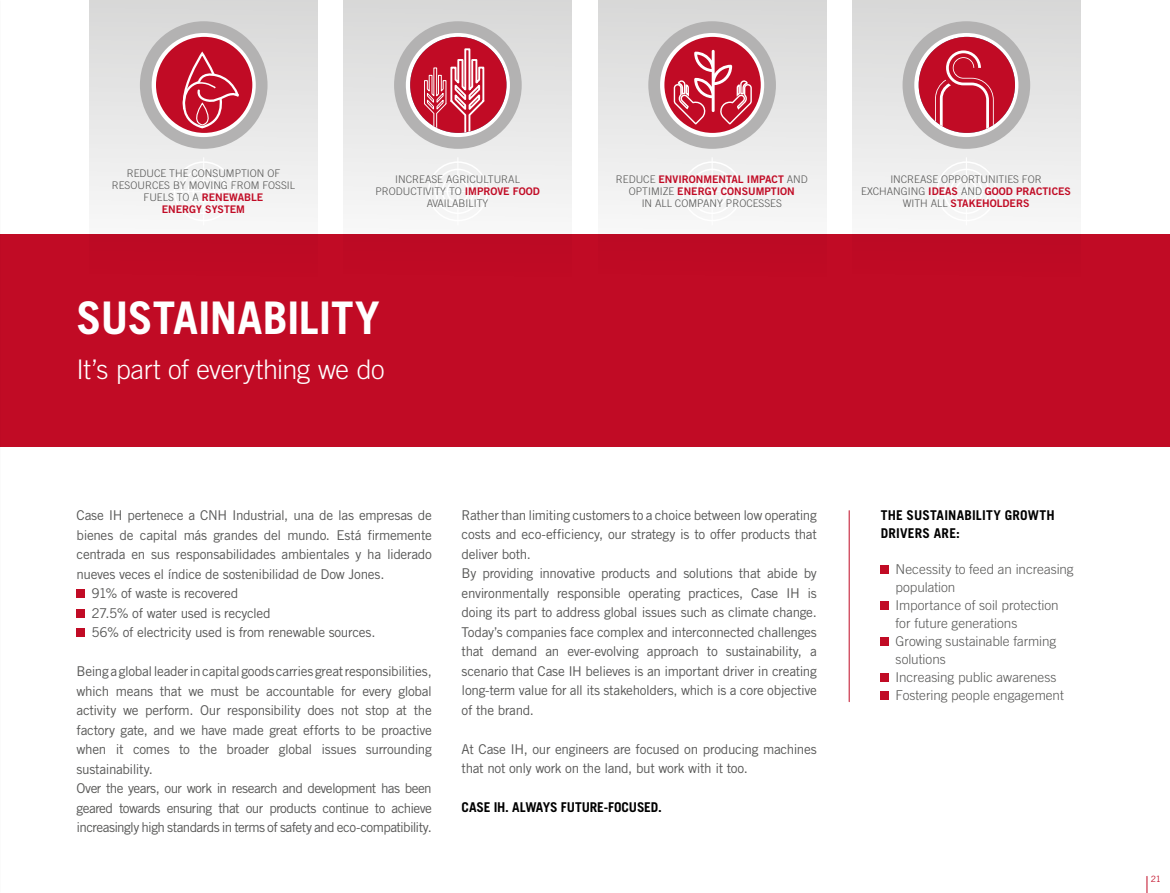
<style>
.page{position:relative;width:1170px;height:893px;background:#fff}
.page>*{position:absolute;margin:0;border:0;box-sizing:border-box;transform-origin:0 0}
.t1{font:700 45px "Trade Gothic LT Pro";letter-spacing:-.005em;color:#fff}
.t2{font:300 27px "Trade Gothic LT Pro";letter-spacing:-.02em;color:#fff}
.t3{font:13.5px/19.5px "Trade Gothic LT Pro";letter-spacing:-.025em;color:#575756}
.t4{font:300 13.5px/18px "Trade Gothic LT Pro";letter-spacing:-.005em;color:#575756}
.t5{font:700 13.5px/18px "Trade Gothic LT Pro";letter-spacing:.005em;color:#000}
.t6{font:300 10.5px/12px "Trade Gothic LT Pro";color:#575756;text-align:center}
.t7{font:10.5px/12px "Trade Gothic LT Pro Bd 2";color:#c10b25;text-align:center}
.t8{font:8.7px "Trade Gothic LT Pro";color:#c10b25}
.s1{font-family:"Trade Gothic LT Pro";font-weight:300;color:#575756}
.s2{font-family:"Trade Gothic LT Pro Bd 2";font-weight:400;color:#c10b25}
</style>
<div class="page">
<svg style="left:1146px;top:876px;width:1px;height:17px"></svg>
<svg style="left:852px;top:0;width:228px;height:208px;fill:#e7e7e7"></svg>
<svg style="left:598px;top:0;width:228px;height:208px;fill:#e7e7e7"></svg>
<svg style="left:343px;top:0;width:229px;height:208px;fill:#e7e7e7"></svg>
<svg style="left:89px;top:0;width:229px;height:208px;fill:#e7e7e7"></svg>
<svg style="left:173px;top:161px;width:61px;height:47px"></svg>
<hr style="left:203px;top:157px;width:1px;height:68px;background:#fff">
<div style="left:200px;top:188px;width:7px;height:6px;background:#fff;border-radius:50%"></div>
<hr style="left:170px;top:191px;width:68px;height:1px;background:#fff">
<div style="left:0;top:234px;width:1169px;height:212px;background:#c10b25"></div>
<div style="left:77px;top:589px;width:8px;height:9px;background:#c10b25"></div>
<div style="left:77px;top:609px;width:8px;height:8px;background:#c10b25"></div>
<div style="left:77px;top:628px;width:8px;height:9px;background:#c10b25"></div>
<div style="left:880px;top:565px;width:9px;height:9px;background:#c10b25"></div>
<div style="left:880px;top:601px;width:9px;height:9px;background:#c10b25"></div>
<div style="left:880px;top:637px;width:9px;height:9px;background:#c10b25"></div>
<div style="left:880px;top:673px;width:9px;height:9px;background:#c10b25"></div>
<div style="left:880px;top:691px;width:9px;height:9px;background:#c10b25"></div>
<hr style="left:848px;top:511px;width:1px;height:191px;background:#c10b25">
<svg style="left:140px;top:21px;width:127px;height:128px"></svg>
<svg style="left:394px;top:21px;width:127px;height:128px"></svg>
<svg style="left:648px;top:21px;width:127px;height:128px"></svg>
<svg style="left:902px;top:21px;width:128px;height:128px"></svg>
<svg style="left:427px;top:161px;width:61px;height:47px"></svg>
<hr style="left:457px;top:157px;width:1px;height:68px;background:#fff">
<div style="left:454px;top:188px;width:7px;height:6px;background:#fff;border-radius:50%"></div>
<hr style="left:424px;top:191px;width:68px;height:1px;background:#fff">
<hr style="left:711px;top:157px;width:1px;height:68px;background:#fff">
<svg style="left:681px;top:161px;width:61px;height:47px"></svg>
<hr style="left:678px;top:191px;width:68px;height:1px;background:#fff">
<hr style="left:965px;top:157px;width:1px;height:68px;background:#fff">
<svg style="left:935px;top:161px;width:62px;height:47px"></svg>
<hr style="left:932px;top:191px;width:68px;height:1px;background:#fff">
<p class="t6" style="left:112px;top:167px;width:185px">REDUCE THE CONSUMPTION OF<br>RESOURCES BY MOVING FROM FOSSIL</p>
<p class="t7" style="left:143px;top:191px;width:121px"><span class="s1">FUELS TO A</span> RENEWABLE<br>ENERGY SYSTEM</p>
<p class="t6" style="left:375px;top:173px;width:166px">INCREASE AGRICULTURAL<br>PRODUCTIVITY TO <span class="s2">IMPROVE FOOD<br></span>AVAILABILITY</p>
<p class="t7" style="left:616px;top:173px;width:193px"><span class="s1">REDUCE</span> ENVIRONMENTAL IMPACT <span class="s1">AND<br>OPTIMIZE</span> ENERGY CONSUMPTION</p>
<p class="t6" style="left:641px;top:197px;width:142px">IN ALL COMPANY PROCESSES</p>
<h1 class="t1" style="left:77px;top:290px;width:305px">SUSTAINABILITY</h1>
<h2 class="t2" style="left:77px;top:353px;width:309px">It’s part of everything we do</h2>
<p class="t6" style="left:890px;top:173px;width:153px">INCREASE OPPORTUNITIES FOR</p>
<p class="t7" style="left:861px;top:185px;width:211px"><span class="s1">EXCHANGING</span> IDEAS <span class="s1">AND</span> GOOD PRACTICES<br><span class="s1">WITH ALL</span> STAKEHOLDERS</p>
<p class="t3" style="left:77px;top:505px;width:357px">Case IH pertenece a CNH Industrial, una de las empresas de</p>
<p class="t3" style="left:77px;top:525px;width:357px">bienes de capital más grandes del mundo. Está firmemente</p>
<p class="t3" style="left:77px;top:544px;width:357px">centrada en sus responsabilidades ambientales y ha liderado</p>
<p class="t3" style="left:77px;top:564px;width:309px">nueves veces el índice de sostenibilidad de Dow Jones.</p>
<p class="t3" style="left:91px;top:583px;width:148px">91% of waste is recovered</p>
<p class="t3" style="left:91px;top:603px;width:181px">27.5% of water used is recycled</p>
<p class="t3" style="left:91px;top:622px;width:285px">56% of electricity used is from renewable sources.</p>
<p class="t3" style="left:77px;top:661px;width:357px">Being a global leader in capital goods carries great responsibilities, which means that we must be accountable for every global activity we perform. Our responsibility does not stop at the factory gate, and we have made great efforts to be proactive when it comes to the broader global issues surrounding sustainability.<br>Over the years, our work in research and development has been geared towards ensuring that our products continue to achieve increasingly high standards in terms of safety and eco-compatibility.</p>
<p class="t3" style="left:461px;top:505px;width:357px">Rather than limiting customers to a choice between low operating costs and eco-efficiency, our strategy is to offer products that deliver both.<br>By providing innovative products and solutions that abide by environmentally responsible operating practices, Case IH is doing its part to address global issues such as climate change.<br>Today’s companies face complex and interconnected challenges that demand an ever-evolving approach to sustainability, a scenario that Case IH believes is an important driver in creating long-term value for all its stakeholders, which is a core objective of the brand.</p>
<p class="t3" style="left:461px;top:739px;width:356px">At Case IH, our engineers are focused on producing machines that not only work on the land, but work with it too.</p>
<p class="t5" style="left:461px;top:798px;width:202px">CASE IH. ALWAYS FUTURE-FOCUSED.</p>
<p class="t5" style="left:880px;top:506px;width:176px">THE SUSTAINABILITY GROWTH<br>DRIVERS ARE:</p>
<p class="t4" style="left:895px;top:560px;width:180px">Necessity to feed an increasing population<br>Importance of soil protection for future generations<br>Growing sustainable farming solutions<br>Increasing public awareness<br>Fostering people engagement</p>
<p class="t8" style="left:1150px;top:874px;width:12px">21</p>
</div>
